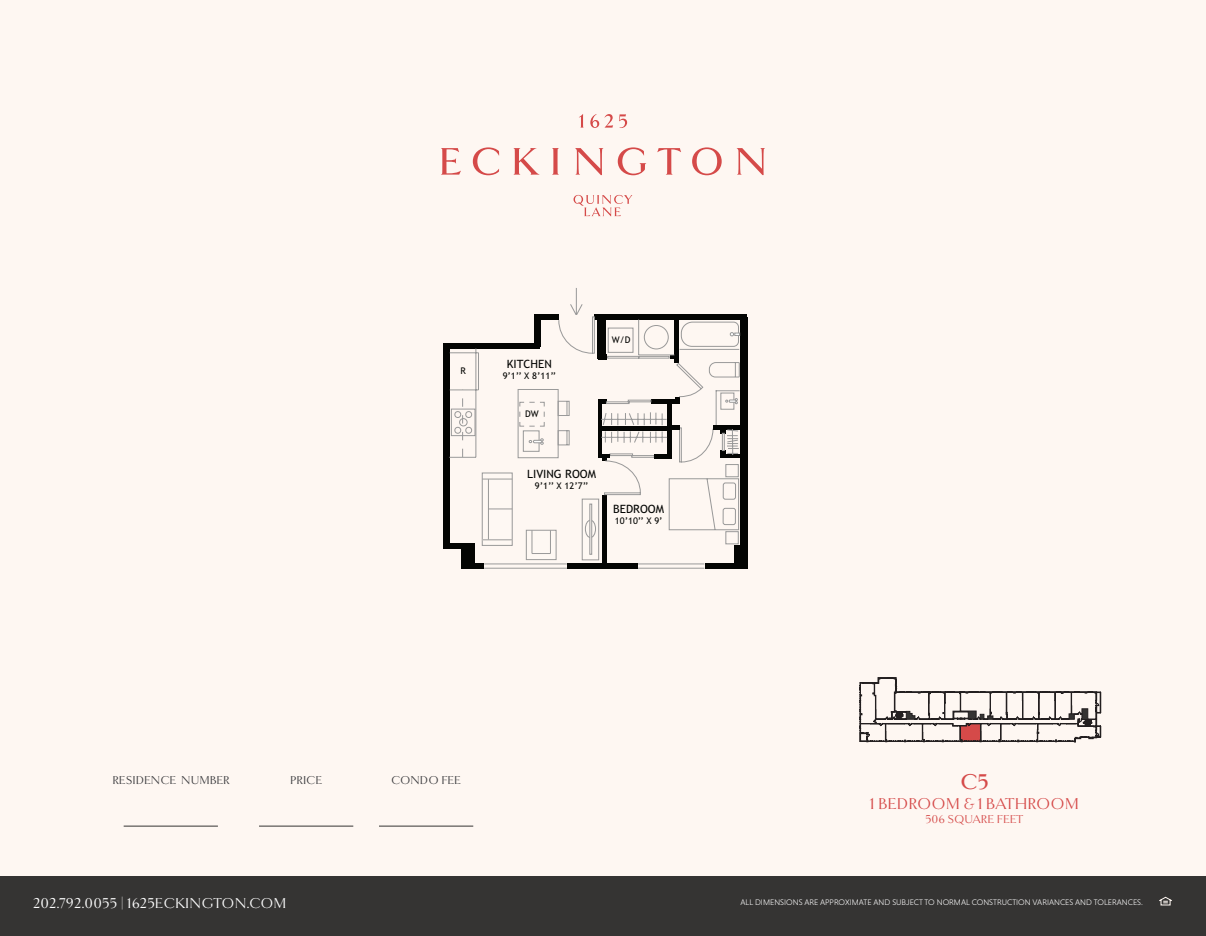
<style>
.page{position:relative;width:1206px;height:936px;background:#fef7f2}
.page>*{position:absolute;margin:0;border:0;box-sizing:border-box;transform-origin:0 0}
.t1{font:700 22.5px "Goldenbook";color:#d54a49}
.t2{font:16.5px "Goldenbook";color:#d54a49}
.t3{font:15px "Goldenbook";letter-spacing:.01em;color:#fff}
.t4{font:12px "Goldenbook";color:#38383b}
.t5{font:12px "Goldenbook";color:#d54a49}
.t6{font:11.4px "Trebuchet MS";color:#040503}
.t7{font:9.15px "Trebuchet MS";color:#040503}
.t8{font:300 8.25px "Niveau Grotesk";color:#fff}
</style>
<div class="page">
<div style="left:0;top:876px;width:1206px;height:60px;background:#353433"></div>
<svg style="left:441px;top:148px;width:20px;height:27px"></svg>
<svg style="left:473px;top:147px;width:26px;height:28px"></svg>
<svg style="left:514px;top:148px;width:26px;height:27px"></svg>
<svg style="left:552px;top:148px;width:7px;height:27px"></svg>
<svg style="left:575px;top:148px;width:28px;height:27px"></svg>
<svg style="left:618px;top:147px;width:28px;height:28px"></svg>
<svg style="left:657px;top:148px;width:24px;height:27px"></svg>
<svg style="left:692px;top:147px;width:30px;height:28px"></svg>
<svg style="left:737px;top:148px;width:28px;height:27px"></svg>
<svg style="left:579px;top:114px;width:5px;height:14px"></svg>
<svg style="left:590px;top:114px;width:23px;height:14px"></svg>
<svg style="left:619px;top:114px;width:8px;height:14px"></svg>
<svg style="left:574px;top:195px;width:58px;height:21px"></svg>
<svg style="left:1159px;top:896px;width:13px;height:9px"></svg>
<hr style="left:124px;top:826px;width:94px;height:1px;background:#353433">
<hr style="left:259px;top:826px;width:94px;height:1px;background:#353433">
<hr style="left:379px;top:826px;width:94px;height:1px;background:#353433">
<div style="left:444px;top:346px;width:6px;height:202px;background:#040503"></div>
<div style="left:444px;top:344px;width:96px;height:5px;background:#040503"></div>
<div style="left:594px;top:314px;width:153px;height:6px;background:#040503"></div>
<div style="left:740px;top:317px;width:7px;height:247px;background:#040503"></div>
<div style="left:734px;top:545px;width:13px;height:23px;background:#040503"></div>
<div style="left:461px;top:563px;width:23px;height:5px;background:#040503"></div>
<hr style="left:484px;top:564px;width:83px;height:1px;background:#999">
<hr style="left:484px;top:568px;width:83px;height:1px;background:#999">
<svg style="left:558px;top:544px;width:181px;height:25px"></svg>
<div style="left:582px;top:499px;width:17px;height:61px;background:#fef8f3;border:1px solid #999"></div>
<div style="left:590px;top:504px;width:2px;height:50px;background:#fef8f3;border:1px solid #999"></div>
<svg style="left:482px;top:544px;width:30px;height:2px"></svg>
<svg style="left:526px;top:544px;width:30px;height:16px"></svg>
<div style="left:444px;top:543px;width:31px;height:6px;background:#040503"></div>
<div style="left:461px;top:545px;width:14px;height:18px;background:#040503"></div>
<svg style="left:449px;top:288px;width:291px;height:170px"></svg>
<svg style="left:454px;top:356px;width:285px;height:188px"></svg>
<svg style="left:860px;top:678px;width:241px;height:64px"></svg>
<p class="t7" style="left:460px;top:365px;width:7px">R</p>
<p class="t6" style="left:507px;top:357px;width:47px">KITCHEN</p>
<p class="t7" style="left:503px;top:370px;width:55px">9’1’’ X 8’11’’</p>
<p class="t7" style="left:525px;top:409px;width:15px">DW</p>
<p class="t7" style="left:612px;top:335px;width:20px">W/D</p>
<p class="t6" style="left:527px;top:467px;width:70px">LIVING ROOM</p>
<p class="t7" style="left:535px;top:480px;width:55px">9’1’’ X 12’7’’</p>
<p class="t6" style="left:613px;top:502px;width:52px">BEDROOM</p>
<p class="t7" style="left:615px;top:515px;width:49px">10’10’’ X 9’</p>
<p class="t4" style="left:112px;top:773px;width:119px">RESIDENCE NUMBER</p>
<p class="t4" style="left:290px;top:773px;width:34px">PRICE</p>
<p class="t4" style="left:391px;top:773px;width:71px">CONDO FEE</p>
<p class="t1" style="left:960px;top:769px;width:30px">C5</p>
<p class="t2" style="left:870px;top:794px;width:211px">1 BEDROOM &amp; 1 BATHROOM</p>
<p class="t5" style="left:925px;top:813px;width:100px">506 SQUARE FEET</p>
<h3 class="t3" style="left:33px;top:891px;width:255px">202.792.0055 | 1625ECKINGTON.COM</h3>
<p class="t8" style="left:741px;top:894px;width:404px">ALL DIMENSIONS ARE APPROXIMATE AND SUBJECT TO NORMAL CONSTRUCTION VARIANCES AND TOLERANCES.</p>
<p class="t3" style="left:33px;top:894px;width:255px">202.792.0055 | 1625ECKINGTON.COM</p>
<p class="t8" style="left:741px;top:897px;width:404px">ALL DIMENSIONS ARE APPROXIMATE AND SUBJECT TO NORMAL CONSTRUCTION VARIANCES AND TOLERANCES.</p>
</div>
